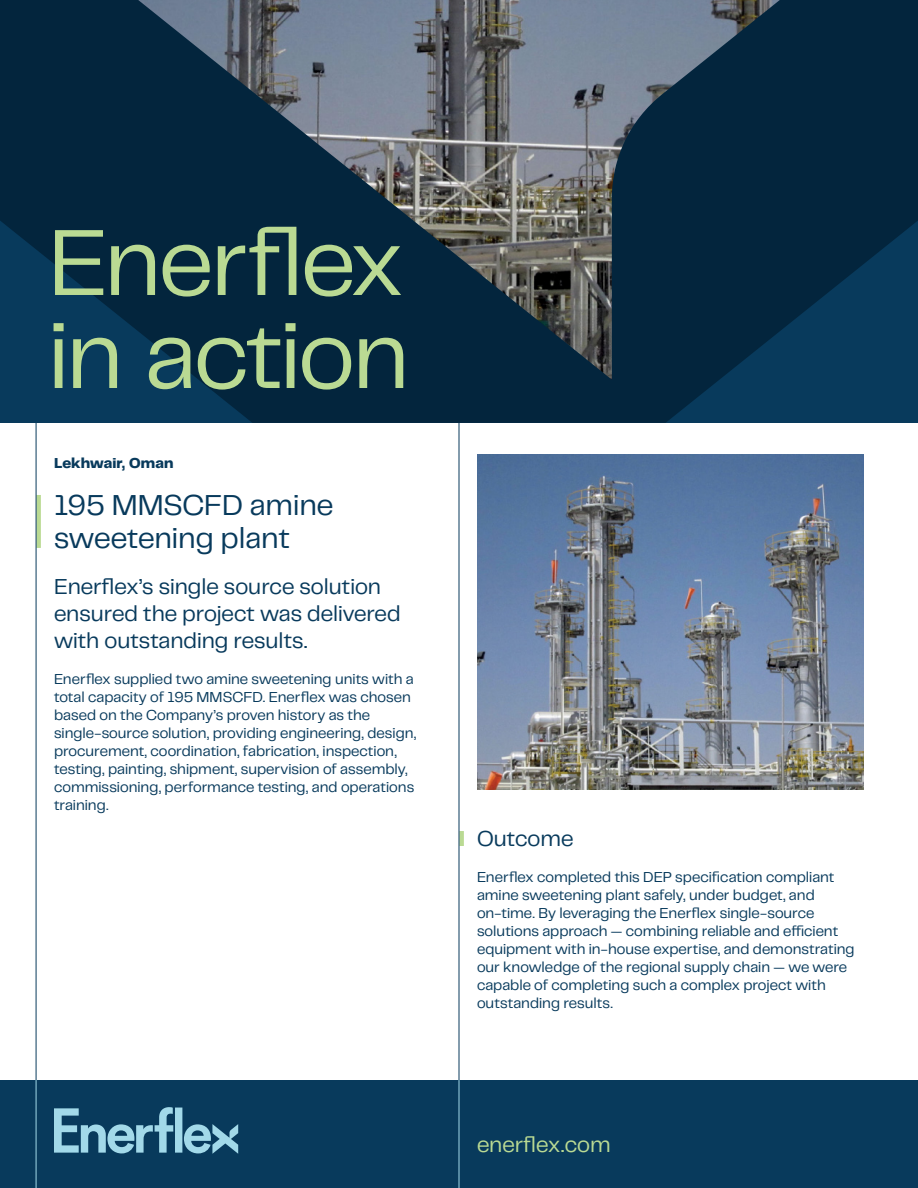
<style>
.page{position:relative;width:918px;height:1188px;background:#fff}
.page>*{position:absolute;margin:0;border:0;box-sizing:border-box;transform-origin:0 0}
.t1{font:97.5px/93px "PP Telegraf";letter-spacing:-.02em;color:#bada93}
.t2{font:30px/33px "PP Telegraf";color:#083a5c}
.t3{font:22.5px/27px "PP Telegraf";color:#083a5c}
.t4{font:22.5px "PP Telegraf";color:#bada93}
.t5{font:15px/18px "PP Telegraf";color:#083a5c}
.t6{font:800 15px "PP Telegraf";letter-spacing:.01em;color:#083a5c}
</style>
<div class="page">
<div style="left:0;top:1071px;width:918px;height:117px;background:#083a5c"></div>
<svg style="left:0;top:0;width:918px;height:423px;background:#203d52"></svg>
<svg style="left:54px;top:1107px;width:184px;height:47px"></svg>
<div style="left:0;top:423px;width:918px;height:657px;background:#fff"></div>
<hr style="left:36px;top:1080px;width:1px;height:108px;background:#a2d9e9">
<img style="left:477px;top:455px;width:387px;height:335px">
<div style="left:36px;top:495px;width:5px;height:53px;background:#bada93"></div>
<div style="left:459px;top:831px;width:5px;height:15px;background:#bada93"></div>
<hr style="left:459px;top:423px;width:1px;height:765px;background:#083a5c">
<hr style="left:36px;top:423px;width:1px;height:657px;background:#083a5c">
<hr style="left:459px;top:1080px;width:1px;height:108px;background:#a2d9e9">
<h1 class="t1" style="left:48px;top:211px;width:362px">Enerflex in action</h1>
<p class="t6" style="left:54px;top:453px;width:121px">Lekhwair, Oman</p>
<h2 class="t2" style="left:54px;top:487px;width:281px">195 MMSCFD amine sweetening plant</h2>
<h3 class="t3" style="left:54px;top:572px;width:348px">Enerflex’s single source solution ensured the project was delivered with outstanding results.</h3>
<p class="t5" style="left:54px;top:669px;width:364px">Enerflex supplied two amine sweetening units with a total capacity of 195 MMSCFD. Enerflex was chosen based on the Company’s proven history as the single-source solution, providing engineering, design, procurement, coordination, fabrication, inspection, testing, painting, shipment, supervision of assembly, commissioning, performance testing, and operations training.</p>
<h3 class="t3" style="left:477px;top:824px;width:98px">Outcome</h3>
<p class="t5" style="left:477px;top:867px;width:379px">Enerflex completed this DEP specification compliant amine sweetening plant safely, under budget, and on-time. By leveraging the Enerflex single-source solutions approach — combining reliable and efficient equipment with in-house expertise, and demonstrating our knowledge of the regional supply chain — we were capable of completing such a complex project with outstanding results.</p>
<h3 class="t4" style="left:477px;top:1129px;width:135px">enerflex.com</h3>
</div>
